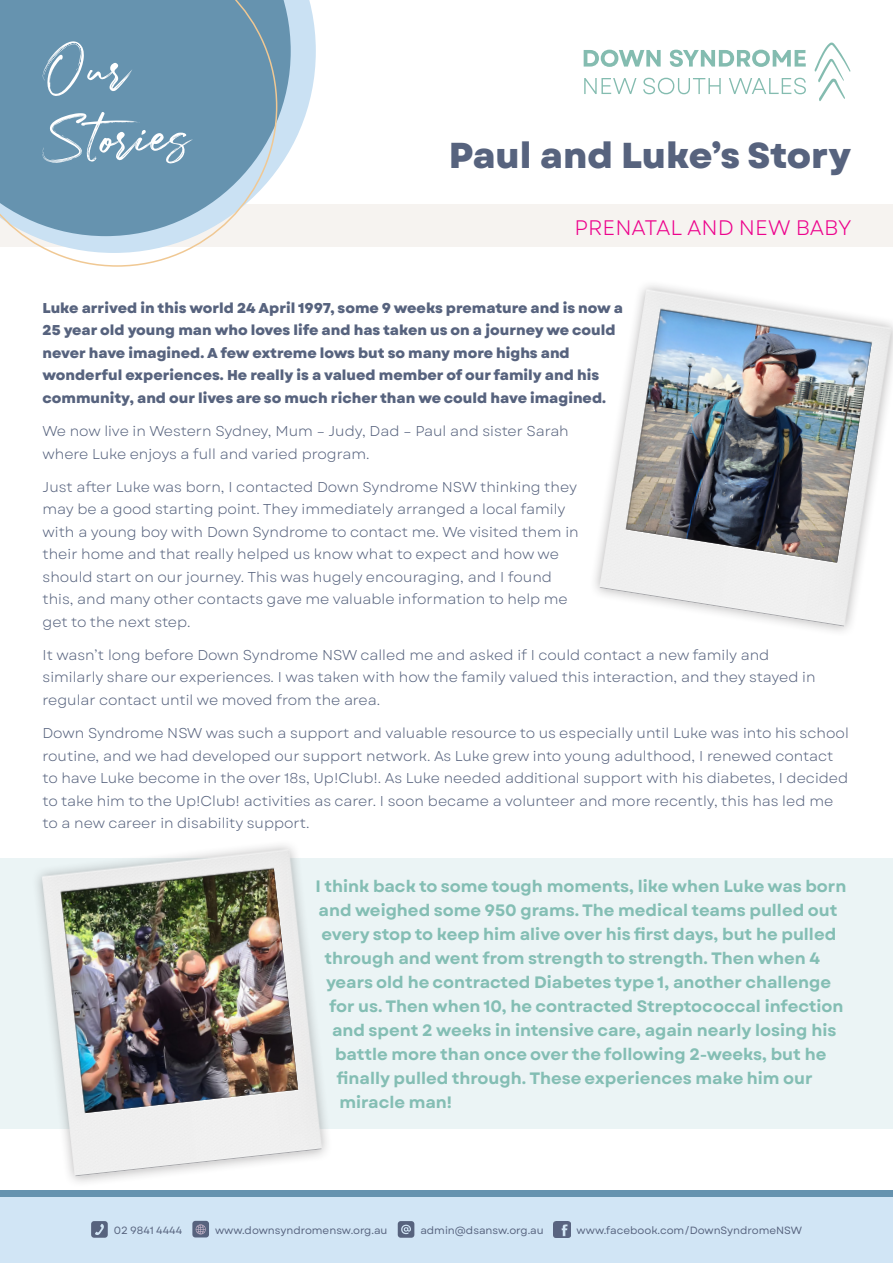
<style>
.page{position:relative;width:893px;height:1263px;background:#fff}
.page>*{position:absolute;margin:0;border:0;box-sizing:border-box;transform-origin:0 0}
.t1{font:62.7px/69px "Julietta Messie";color:#fff}
.t2{font:800 36px "Garet";color:#57637e}
.t3{font:21px "Garet";color:#ed028c}
.BODY_COPY{font:700 16.5px "Garet";color:#84beb4}
.BODY_COPY-2{font:14.25px/22.5px "Garet";color:#57637e}
.BODY_COPY-3{font:800 14.25px/22.5px "Garet";color:#57637e}
.t4{font:10.5px "Garet";color:#57637e}
</style>
<div class="page">
<div style="left:0;top:858px;width:893px;height:271px;background:#ebf4f5"></div>
<div style="left:0;top:204px;width:892px;height:43px;background:#f6f3f0"></div>
<svg style="left:584px;top:50px;width:77px;height:17px"></svg>
<svg style="left:670px;top:50px;width:136px;height:17px"></svg>
<svg style="left:584px;top:78px;width:52px;height:16px"></svg>
<svg style="left:643px;top:78px;width:78px;height:16px"></svg>
<svg style="left:729px;top:78px;width:77px;height:16px"></svg>
<svg style="left:815px;top:43px;width:35px;height:58px"></svg>
<div style="left:0;top:1196px;width:893px;height:67px;background:#d1e5f5"></div>
<svg style="left:91px;top:1221px;width:17px;height:17px"></svg>
<div style="left:0;top:1190px;width:893px;height:6px;background:#6693af"></div>
<div style="left:192px;top:1221px;width:17px;height:16px;background:#57637e;border-radius:3px"></div>
<svg style="left:196px;top:1224px;width:10px;height:10px"></svg>
<svg style="left:398px;top:1221px;width:16px;height:17px"></svg>
<img style="left:554px;top:1221px;width:17px;height:17px">
<img style="left:595px;top:285px;width:298px;height:347px">
<svg style="left:291px;top:0;width:25px;height:148px;fill:#cae1f3"></svg>
<svg style="left:277px;top:0;width:14px;height:170px;background:#9abad0"></svg>
<svg style="left:0;top:0;width:277px;height:267px;background:#80a5bc"></svg>
<img style="left:37px;top:845px;width:290px;height:337px">
<p class="t1" style="left:43px;top:27px;width:147px">Our<br>Stories</p>
<p class="t2" style="left:449px;top:133px;width:404px">Paul and Luke’s Story</p>
<p class="t3" style="left:574px;top:215px;width:278px">PRENATAL AND NEW BABY</p>
<p class="BODY_COPY-3" style="left:43px;top:297px;width:582px">Luke arrived in this world 24 April 1997, some 9 weeks premature and is now a 25 year old young man who loves life and has taken us on a journey we could never have imagined. A few extreme lows but so many more highs and wonderful experiences. He really is a valued member of our family and his community, and our lives are so much richer than we could have imagined.</p>
<p class="BODY_COPY-2" style="left:43px;top:420px;width:528px">We now live in Western Sydney, Mum – Judy, Dad – Paul and sister Sarah where Luke enjoys a full and varied program.</p>
<p class="BODY_COPY-2" style="left:43px;top:476px;width:538px">Just after Luke was born, I contacted Down Syndrome NSW thinking they may be a good starting point. They immediately arranged a local family with a young boy with Down Syndrome to contact me. We visited them in their home and that really helped us know what to expect and how we should start on our journey. This was hugely encouraging, and I found this, and many other contacts gave me valuable information to help me get to the next step.</p>
<p class="BODY_COPY-2" style="left:43px;top:644px;width:775px">It wasn’t long before Down Syndrome NSW called me and asked if I could contact a new family and similarly share our experiences. I was taken with how the family valued this interaction, and they stayed in regular contact until we moved from the area.</p>
<p class="BODY_COPY-2" style="left:43px;top:722px;width:808px">Down Syndrome NSW was such a support and valuable resource to us especially until Luke was into his school routine, and we had developed our support network. As Luke grew into young adulthood, I renewed contact to have Luke become in the over 18s, Up!Club!. As Luke needed additional support with his diabetes, I decided to take him to the Up!Club! activities as carer. I soon became a volunteer and more recently, this has led me to a new career in disability support.</p>
<p class="BODY_COPY" style="left:316px;top:876px;width:532px">I think back to some tough moments, like when Luke was born</p>
<p class="BODY_COPY" style="left:319px;top:900px;width:520px">and weighed some 950 grams. The medical teams pulled out</p>
<p class="BODY_COPY" style="left:322px;top:924px;width:516px">every stop to keep him alive over his first days, but he pulled</p>
<p class="BODY_COPY" style="left:325px;top:948px;width:497px">through and went from strength to strength. Then when 4</p>
<p class="BODY_COPY" style="left:326px;top:972px;width:507px">years old he contracted Diabetes type 1, another challenge</p>
<p class="BODY_COPY" style="left:329px;top:996px;width:516px">for us. Then when 10, he contracted Streptococcal infection</p>
<p class="BODY_COPY" style="left:332px;top:1020px;width:506px">and spent 2 weeks in intensive care, again nearly losing his</p>
<p class="BODY_COPY" style="left:335px;top:1044px;width:493px">battle more than once over the following 2-weeks, but he</p>
<p class="BODY_COPY" style="left:337px;top:1068px;width:478px">finally pulled through. These experiences make him our</p>
<p class="BODY_COPY" style="left:340px;top:1092px;width:114px">miracle man!</p>
<p class="t4" style="left:114px;top:1223px;width:70px">02 9841 4444</p>
<p class="t4" style="left:215px;top:1223px;width:174px">www.downsyndromensw.org.au</p>
<p class="t4" style="left:420px;top:1223px;width:125px">admin@dsansw.org.au</p>
<p class="t4" style="left:577px;top:1223px;width:227px">www.facebook.com/DownSyndromeNSW</p>
</div>
